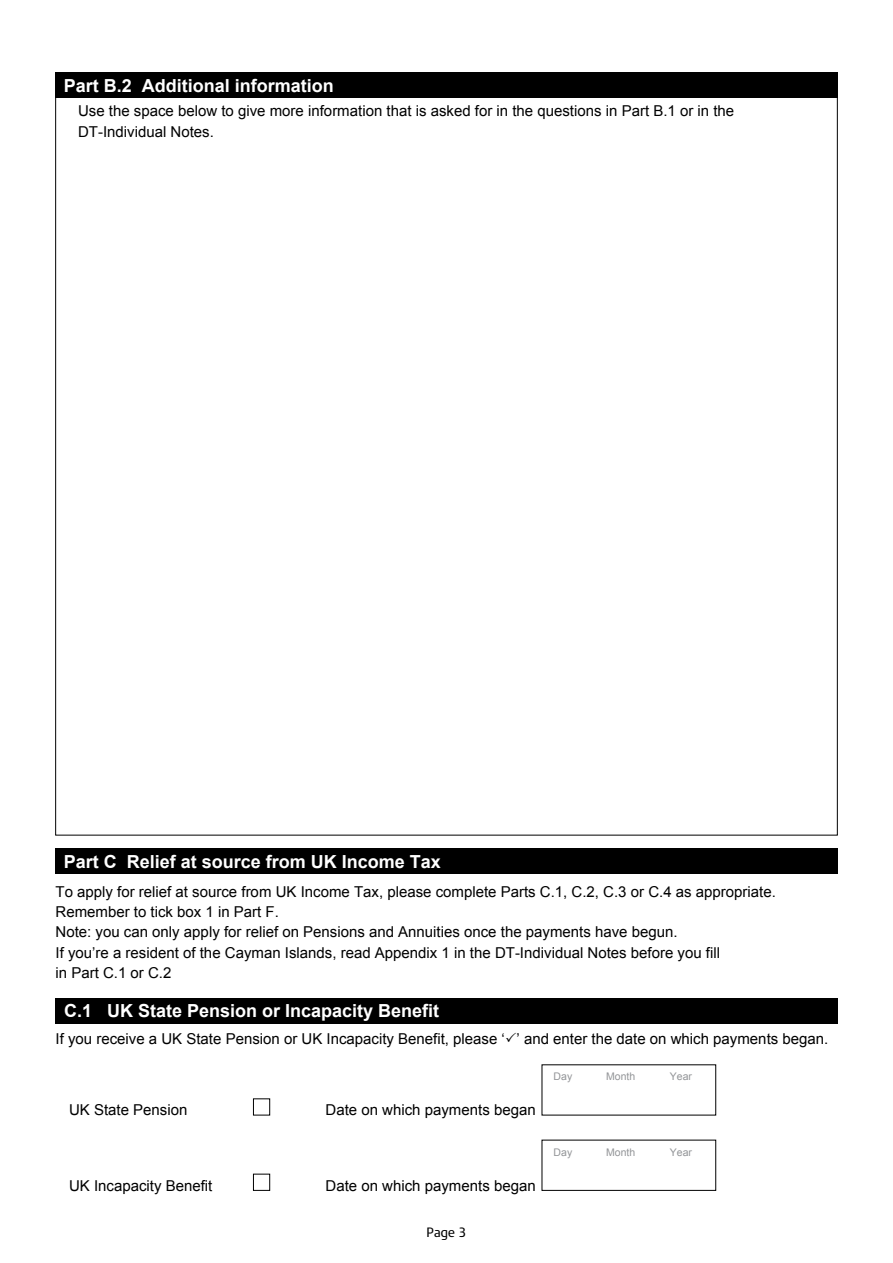
<style>
.page{position:relative;width:893px;height:1263px;background:#fff}
.page>*{position:absolute;margin:0;border:0;box-sizing:border-box;transform-origin:0 0}
.DT_A4_Panel_Heading{font:700 18px "Arial";color:#fff}
.DT_Bullets{font:15px/20.2px "Arial";color:#000}
.DT_Bodytext{font:15px "Arial";color:#000}
.DT_Bodytext__before{font:15px "Arial";color:#000}
.DT_Bullets__last{font:15px "Arial";color:#000}
.T71_EN_A4_Form_page{font:12.75px "HMRC Modena";color:#000}
.t1{font:10.5px "Arial";color:#939598}
</style>
<div class="page">
<div style="left:55px;top:72px;width:783px;height:26px;background:#000"></div>
<div style="left:55px;top:848px;width:783px;height:26px;background:#000"></div>
<div style="left:56px;top:998px;width:782px;height:26px;background:#000"></div>
<div style="left:253px;top:1098px;width:17px;height:17px;border:1px solid #000"></div>
<div style="left:253px;top:1174px;width:17px;height:17px;border:1px solid #000"></div>
<div style="left:542px;top:1140px;width:174px;height:51px;border:1px solid #000"></div>
<p class="DT_A4_Panel_Heading" style="left:64px;top:74px;width:272px">Part B.2 Additional information</p>
<p class="DT_Bullets" style="left:78px;top:101px;width:658px">Use the space below to give more information that is asked for in the questions in Part B.1 or in the<br>DT-Individual Notes.</p>
<p class="DT_A4_Panel_Heading" style="left:64px;top:850px;width:379px">Part C Relief at source from UK Income Tax</p>
<p class="DT_Bodytext__before" style="left:56px;top:882px;width:722px">To apply for relief at source from UK Income Tax, please complete Parts C.1, C.2, C.3 or C.4 as appropriate.</p>
<p class="DT_Bullets" style="left:56px;top:902px;width:225px">Remember to tick box 1 in Part F.</p>
<p class="DT_Bullets__last" style="left:56px;top:922px;width:624px">Note: you can only apply for relief on Pensions and Annuities once the payments have begun.</p>
<p class="DT_Bullets" style="left:56px;top:942px;width:666px">If you’re a resident of the Cayman Islands, read Appendix 1 in the DT-Individual Notes before you fill in Part C.1 or C.2</p>
<p class="DT_A4_Panel_Heading" style="left:64px;top:999px;width:377px">C.1 UK State Pension or Incapacity Benefit</p>
<p class="DT_Bodytext" style="left:56px;top:1029px;width:774px">If you receive a UK State Pension or UK Incapacity Benefit, please ‘ ’ and enter the date on which payments began.</p>
<p class="DT_Bodytext" style="left:69px;top:1100px;width:120px">UK State Pension</p>
<p class="DT_Bodytext" style="left:326px;top:1100px;width:212px">Date on which payments began</p>
<p class="DT_Bodytext" style="left:69px;top:1176px;width:145px">UK Incapacity Benefit</p>
<p class="DT_Bodytext" style="left:326px;top:1176px;width:212px">Date on which payments began</p>
<p class="T71_EN_A4_Form_page" style="left:427px;top:1224px;width:41px">Page 3</p>
<p class="t1" style="left:554px;top:1070px;width:20px">Day</p>
<p class="t1" style="left:606px;top:1070px;width:31px">Month</p>
<p class="t1" style="left:670px;top:1070px;width:24px">Year</p>
<p class="t1" style="left:554px;top:1145px;width:20px">Day</p>
<p class="t1" style="left:606px;top:1145px;width:31px">Month</p>
<p class="t1" style="left:670px;top:1145px;width:24px">Year</p>
</div>
